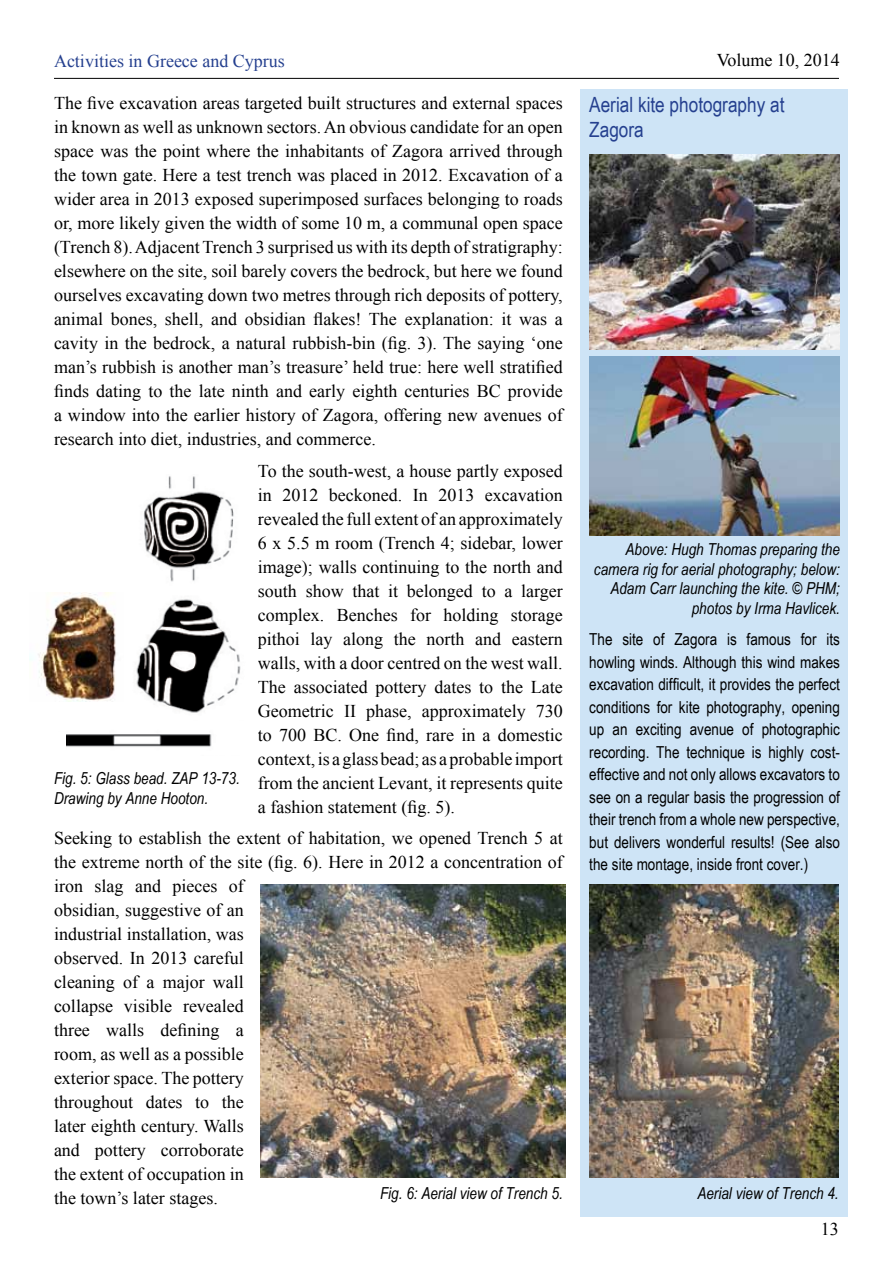
<style>
.page{position:relative;width:893px;height:1263px;background:#fff}
.page>*{position:absolute;margin:0;border:0;box-sizing:border-box;transform-origin:0 0}
.t1{font:21px/25.2px "Arial Narrow";color:#25408f}
.t2{font:18px/24px "Times New Roman";color:#000;text-align:justify}
.t3{font:18px "Times New Roman";color:#25408f}
.t4{font:16.5px/22.5px "Arial Narrow";color:#000;text-align:justify}
.t5{font:italic 16.5px/19.8px "Arial Narrow";color:#000;text-align:right}
</style>
<div class="page">
<hr style="left:54px;top:78px;width:785px;height:1px;background:#000">
<div style="left:580px;top:89px;width:268px;height:1127px;background:#cee4f6"></div>
<img style="left:589px;top:357px;width:251px;height:178px">
<img style="left:589px;top:155px;width:251px;height:194px">
<img style="left:589px;top:884px;width:250px;height:293px">
<img style="left:68px;top:476px;width:173px;height:237px">
<img style="left:29px;top:592px;width:94px;height:109px">
<img style="left:66px;top:734px;width:146px;height:13px">
<img style="left:261px;top:884px;width:305px;height:293px">
<p class="t3" style="left:54px;top:48px;width:232px">Activities in Greece and Cyprus</p>
<p class="t2" style="left:54px;top:91px;width:510px">The five excavation areas targeted built structures and external spaces in known as well as unknown sectors. An obvious candidate for an open space was the point where the inhabitants of Zagora arrived through the town gate. Here a test trench was placed in 2012. Excavation of a wider area in 2013 exposed superimposed surfaces belonging to roads or, more likely given the width of some 10 m, a communal open space (Trench 8). Adjacent Trench 3 surprised us with its depth of stratigraphy: elsewhere on the site, soil barely covers the bedrock, but here we found ourselves excavating down two metres through rich deposits of pottery, animal bones, shell, and obsidian flakes! The explanation: it was a cavity in the bedrock, a natural rubbish-bin (fig. 3). The saying ‘one man’s rubbish is another man’s treasure’ held true: here well stratified finds dating to the late ninth and early eighth centuries BC provide a window into the earlier history of Zagora, offering new avenues of research into diet, industries, and commerce.</p>
<p class="t2" style="left:258px;top:458px;width:306px">To the south-west, a house partly exposed in 2012 beckoned. In 2013 excavation revealed the full extent of an approximately 6 x 5.5 m room (Trench 4; sidebar, lower image); walls continuing to the north and south show that it belonged to a larger complex. Benches for holding storage pithoi lay along the north and eastern walls, with a door centred on the west wall.<br>The associated pottery dates to the Late Geometric II phase, approximately 730 to 700 BC. One find, rare in a domestic context, is a glass bead; as a probable import from the ancient Levant, it represents quite a fashion statement (fig. 5).</p>
<p class="t2" style="left:54px;top:826px;width:510px;text-align:left">Seeking to establish the extent of habitation, we opened Trench 5 at the extreme north of the site (fig. 6). Here in 2012 a concentration of iron slag and pieces of<br>obsidian, suggestive of an<br>industrial installation, was<br>observed. In 2013 careful<br>cleaning of a major wall<br>collapse visible revealed<br>three walls defining a<br>room, as well as a possible<br>exterior space. The pottery<br>throughout dates to the<br>later eighth century. Walls<br>and pottery corroborate<br>the extent of occupation in<br>the town’s later stages.</p>
<p class="t5" style="left:54px;top:768px;width:187px;text-align:left">Fig. 5: Glass bead. ZAP 13-73.<br>Drawing by Anne Hooton.</p>
<p class="t5" style="left:380px;top:1183px;width:184px">Fig. 6: Aerial view of Trench 5.</p>
<p class="t2" style="left:717px;top:48px;width:125px">Volume 10, 2014</p>
<p class="t1" style="left:589px;top:91px;width:197px">Aerial kite photography at<br>Zagora</p>
<p class="t5" style="left:594px;top:539px;width:247px">Above: Hugh Thomas preparing the camera rig for aerial photography; below:<br>Adam Carr launching the kite. © PHM; photos by Irma Havlicek.</p>
<p class="t4" style="left:589px;top:627px;width:252px">The site of Zagora is famous for its howling winds. Although this wind makes excavation difficult, it provides the perfect conditions for kite photography, opening up an exciting avenue of photographic recording. The technique is highly cost&shy;effective and not only allows excavators to see on a regular basis the progression of their trench from a whole new perspective, but delivers wonderful results! (See also the site montage, inside front cover.)</p>
<p class="t5" style="left:697px;top:1183px;width:143px">Aerial view of Trench 4.</p>
<p class="t2" style="left:821px;top:1217px;width:19px">13</p>
</div>
